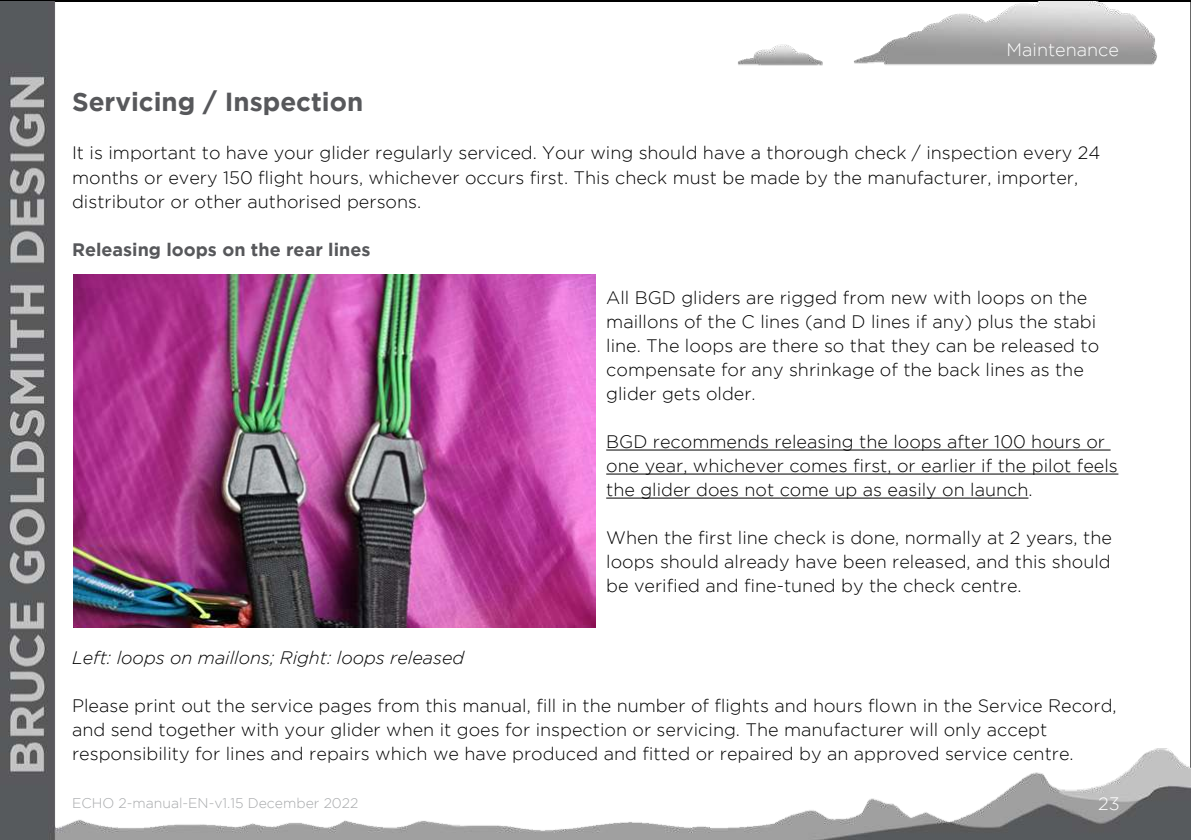
<style>
.page{position:relative;width:1191px;height:840px;background:#fff}
.page>*{position:absolute;margin:0;border:0;box-sizing:border-box;transform-origin:0 0}
.t1{font:700 26px "Gotham";color:#57585b}
.t2{font:300 18px/24px "Gotham";color:#000}
.t3{font:italic 300 18px "Gotham";color:#000}
.t4{font:700 18px "Gotham";color:#57585b}
.t5{font:300 18px "Gotham";color:#fff}
.t6{font:300 14px "Gotham";color:#a7a9ab}
</style>
<div class="page">
<img style="left:0;top:1px;width:1191px;height:838px">
<hr style="left:606px;top:449px;width:504px;height:1px;background:#000">
<hr style="left:606px;top:473px;width:512px;height:1px;background:#000">
<hr style="left:606px;top:497px;width:422px;height:1px;background:#000">
<img style="left:73px;top:274px;width:522px;height:353px">
<p class="t5" style="left:1006px;top:41px;width:114px">Maintenance</p>
<h1 class="t1" style="left:72px;top:91px;width:293px">Servicing / Inspection</h1>
<p class="t2" style="left:72px;top:142px;width:1030px">It is important to have your glider regularly serviced. Your wing should have a thorough check / inspection every 24 months or every 150 flight hours, whichever occurs first. This check must be made by the manufacturer, importer, distributor or other authorised persons.</p>
<p class="t4" style="left:72px;top:241px;width:300px">Releasing loops on the rear lines</p>
<p class="t2" style="left:606px;top:286px;width:494px">All BGD gliders are rigged from new with loops on the maillons of the C lines (and D lines if any) plus the stabi line. The loops are there so that they can be released to compensate for any shrinkage of the back lines as the glider gets older.</p>
<p class="t2" style="left:606px;top:430px;width:513px">BGD recommends releasing the loops after 100 hours or one year, whichever comes first, or earlier if the pilot feels the glider does not come up as easily on launch.</p>
<p class="t2" style="left:606px;top:525px;width:507px;text-align:justify">When the first line check is done, normally at 2 years, the loops should already have been released, and this should be verified and fine-tuned by the check centre.</p>
<p class="t3" style="left:72px;top:650px;width:394px">Left: loops on maillons; Right: loops released</p>
<p class="t2" style="left:72px;top:693px;width:1046px">Please print out the service pages from this manual, fill in the number of flights and hours flown in the Service Record, and send together with your glider when it goes for inspection or servicing. The manufacturer will only accept responsibility for lines and repairs which we have produced and fitted or repaired by an approved service centre.</p>
<p class="t6" style="left:72px;top:796px;width:288px">ECHO 2-manual-EN-v1.15 December 2022</p>
<p class="t5" style="left:1098px;top:794px;width:23px">23</p>
</div>
